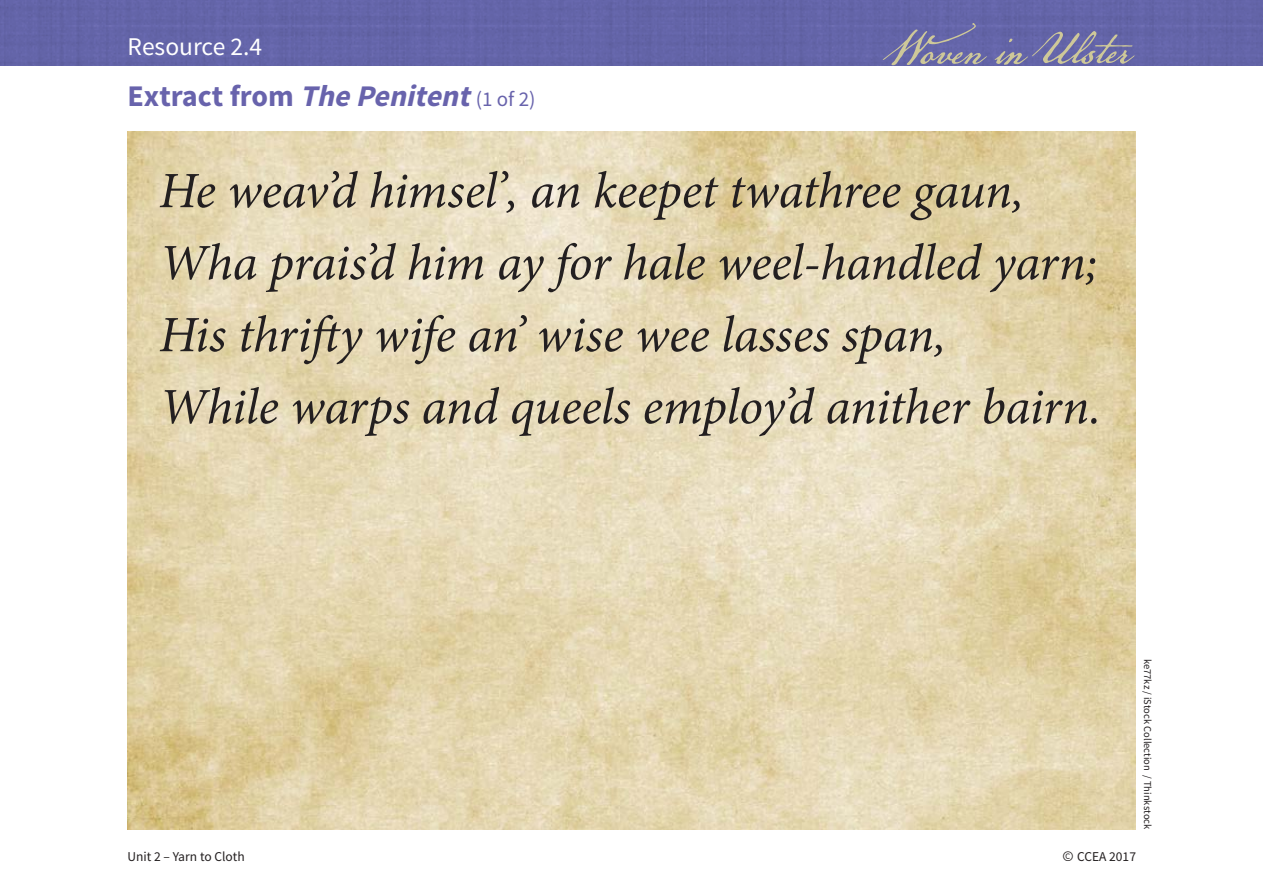
<style>
.page{position:relative;width:1263px;height:893px;background:#fff}
.page>*{position:absolute;margin:0;border:0;box-sizing:border-box;transform-origin:0 0}
.t1{font:italic 51px/72px "Minion Pro";letter-spacing:-.005em;color:#231f20}
.t2{font:700 30px "Source Sans Pro";color:#6863ac}
.t3{font:25.5px "Source Sans Pro";color:#fff}
.t4{font:13.5px "Source Sans Pro";color:#231f20}
.t5{font:10.5px "Source Sans Pro";color:#231f20}
.s1{font-style:italic}
.s2{font-weight:400;font-size:21px}
.s3{font-family:"DIN Pro"}
</style>
<div class="page">
<div style="left:0;top:0;width:1263px;height:66px;background:#6364a8"></div>
<svg style="left:883px;top:23px;width:104px;height:42px;background:#7675a6"></svg>
<svg style="left:995px;top:31px;width:139px;height:34px;background:#7978a4"></svg>
<img style="left:128px;top:132px;width:1007px;height:697px">
<p class="t3" style="left:128px;top:31px;width:136px">Resource 2.4</p>
<p class="t2" style="left:128px;top:77px;width:409px">Extract from <span class="s1">ThePenitent</span><span class="s2">(1 of 2)</span></p>
<p class="t1" style="left:159px;top:155px;width:943px">He weav’d himsel’, an keepet twathree gaun, Wha prais’d him ay for hale weel-handled yarn; His thrifty wife an’ wise wee lasses span,<br>While warps and queels employ’d anither bairn.</p>
<p class="t5" style="left:1154px;top:659px;width:172px;rotate:90deg">ke77kz / iStock Collection / Thinkstock</p>
<p class="t4" style="left:128px;top:848px;width:119px">Unit 2 – Yarn to Cloth</p>
<p class="t4" style="left:1062px;top:848px;width:76px"><span class="s3">©</span> CCEA 2017</p>
</div>
